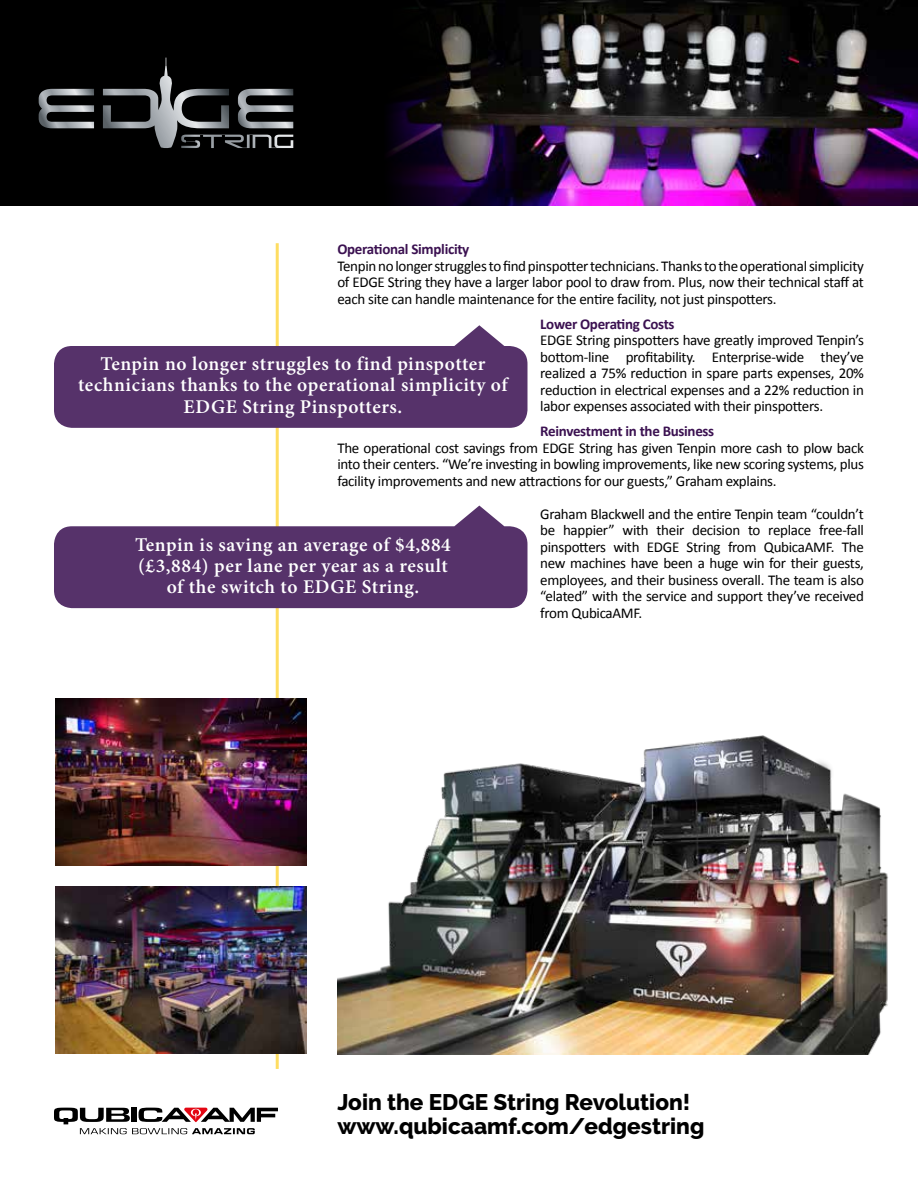
<style>
.page{position:relative;width:918px;height:1188px;background:#fff}
.page>*{position:absolute;margin:0;border:0;box-sizing:border-box;transform-origin:0 0}
.t1{font:800 22.5px/24px "Raleway";color:#000}
.t2{font:600 19.5px/21px "Minion Pro";letter-spacing:.03em;color:#fff;text-align:center}
.t3{font:15px/16.5px "Calibri";letter-spacing:-.02em;color:#000;text-align:justify}
.t4{font:700 15px "Calibri";letter-spacing:-.02em;color:#3b1151}
</style>
<div class="page">
<hr style="left:276px;top:243px;width:3px;height:826px;background:#fedd62">
<img style="left:503px;top:0;width:415px;height:206px">
<svg style="left:0;top:0;width:503px;height:206px;background:#070508"></svg>
<svg style="left:54px;top:325px;width:473px;height:103px;fill:#56326a"></svg>
<svg style="left:54px;top:506px;width:473px;height:102px;fill:#56326a"></svg>
<img style="left:55px;top:698px;width:251px;height:167px">
<img style="left:55px;top:886px;width:251px;height:168px">
<img style="left:337px;top:735px;width:551px;height:319px">
<svg style="left:54px;top:1108px;width:224px;height:26px"></svg>
<svg style="left:39px;top:89px;width:55px;height:39px;background:#5b5e60"></svg>
<svg style="left:103px;top:58px;width:190px;height:90px;background:#2f3132"></svg>
<p class="t4" style="left:337px;top:239px;width:134px">Operational Simplicity</p>
<p class="t3" style="left:337px;top:257px;width:528px">Tenpinnolongerstrugglestofindpinspottertechnicians.Thankstotheoperationalsimplicity of EDGE String they have a larger labor pool to draw from. Plus, now their technical staff at each site can handle maintenance for the entire facility, not just pinspotters.</p>
<p class="t4" style="left:540px;top:313px;width:136px">Lower Operating Costs</p>
<p class="t3" style="left:540px;top:332px;width:325px">EDGE String pinspotters have greatly improved Tenpin’s bottom-line profitability. Enterprise-wide they’ve realized a 75% reduction in spare parts expenses, 20% reduction in electrical expenses and a 22% reduction in labor expenses associated with their pinspotters.</p>
<p class="t4" style="left:540px;top:421px;width:176px">Reinvestment in the Business</p>
<p class="t3" style="left:337px;top:439px;width:528px">The operational cost savings from EDGE String has given Tenpin more cash to plow back into their centers. “We’re investing in bowling improvements, like new scoring systems, plus facility improvements and new attractions for our guests,” Graham explains.</p>
<p class="t3" style="left:540px;top:505px;width:325px">Graham Blackwell and the entire Tenpin team “couldn’t be happier” with their decision to replace free-fall pinspotters with EDGE String from QubicaAMF. The new machines have been a huge win for their guests, employees, and their business overall. The team is also “elated” with the service and support they’ve received from QubicaAMF.</p>
<h2 class="t2" style="left:78px;top:354px;width:431px">Tenpin no longer struggles to find pinspotter technicians thanks to the operational simplicity of<br>EDGE String Pinspotters.</h2>
<h2 class="t2" style="left:135px;top:534px;width:317px">Tenpin is saving an average of $4,884 (£3,884) per lane per year as a result of the switch to EDGE String.</h2>
<h1 class="t1" style="left:337px;top:1090px;width:369px">Join the EDGE String Revolution! www.qubicaamf.com/edgestring</h1>
</div>
